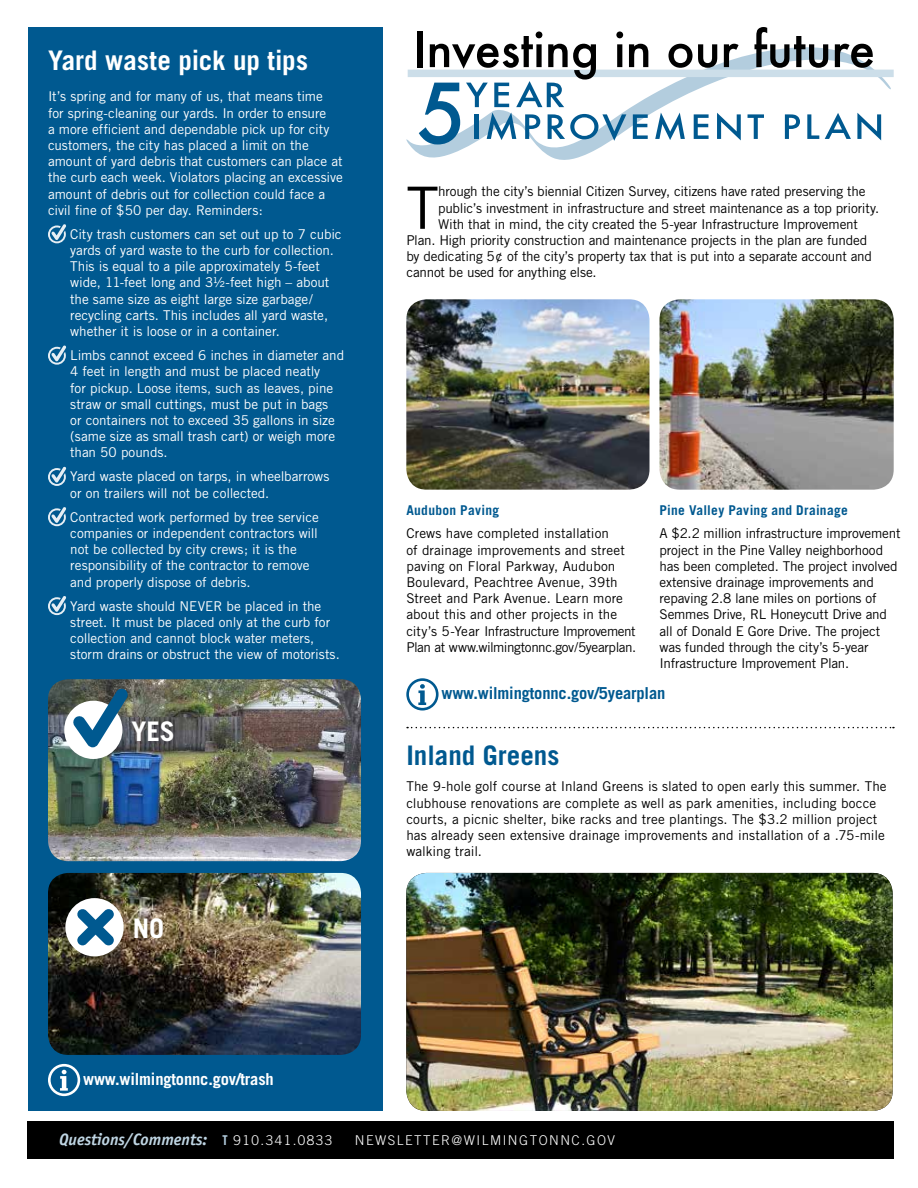
<style>
.page{position:relative;width:918px;height:1188px;background:#fff}
.page>*{position:absolute;margin:0;border:0;box-sizing:border-box;transform-origin:0 0}
.t1{font:58.35px "Trade Gothic";color:#000}
.t2{font:700 27px "Trade Gothic";color:#fff}
.t3{font:700 27px "Trade Gothic";color:#005990}
.t4{font:italic 700 16.5px "Officina San ITC";color:#bfd5e3}
.t5{font:700 16.5px "Trade Gothic";letter-spacing:-.01em;color:#005990}
.t6{font:700 16.5px "Trade Gothic";letter-spacing:-.01em;color:#fff}
.t7{font:13.5px/16.2px "Trade Gothic";letter-spacing:-.01em;color:#000}
.t8{font:13.5px/16.2px "Trade Gothic";letter-spacing:-.005em;color:#fff}
.t9{font:700 13.5px "Trade Gothic";letter-spacing:.02em;color:#005990}
.t10{font:300 13.5px "Trade Gothic";letter-spacing:.11em;color:#fff}
.s1{font-family:"Trade Gothic Bold Cond Twenty";font-weight:400;font-style:normal;font-size:13.5px;color:#b3cdde}
.s2{font-family:"Trade Gothic";font-weight:300;font-style:normal;font-size:13.5px;color:#fff}
</style>
<div class="page">
<div style="left:417px;top:31px;width:5px;height:36px;background:#000"></div>
<svg style="left:406px;top:46px;width:486px;height:114px"></svg>
<svg style="left:724px;top:44px;width:15px;height:23px"></svg>
<svg style="left:668px;top:44px;width:49px;height:24px"></svg>
<svg style="left:754px;top:27px;width:74px;height:41px"></svg>
<svg style="left:835px;top:44px;width:38px;height:24px"></svg>
<div style="left:408px;top:70px;width:486px;height:7px;background:#ccdee9"></div>
<svg style="left:419px;top:31px;width:229px;height:114px"></svg>
<div style="left:28px;top:27px;width:354px;height:1084px;background:#005990"></div>
<div style="left:27px;top:1121px;width:866px;height:38px;background:#000"></div>
<svg style="left:48px;top:224px;width:18px;height:19px"></svg>
<svg style="left:48px;top:346px;width:18px;height:19px"></svg>
<svg style="left:48px;top:467px;width:18px;height:19px"></svg>
<svg style="left:48px;top:507px;width:18px;height:19px"></svg>
<svg style="left:48px;top:596px;width:18px;height:19px"></svg>
<svg style="left:406px;top:678px;width:33px;height:33px"></svg>
<img style="left:48px;top:679px;width:313px;height:182px">
<img style="left:406px;top:299px;width:244px;height:191px">
<img style="left:48px;top:873px;width:313px;height:182px">
<svg style="left:48px;top:1064px;width:32px;height:32px"></svg>
<svg style="left:407px;top:727px;width:487px;height:1px"></svg>
<img style="left:406px;top:873px;width:487px;height:238px">
<div style="left:64px;top:701px;width:59px;height:58px;background:#fff;border-radius:50%"></div>
<svg style="left:72px;top:689px;width:56px;height:58px"></svg>
<div style="left:65px;top:898px;width:59px;height:58px;background:#fff;border-radius:50%"></div>
<svg style="left:77px;top:909px;width:37px;height:36px"></svg>
<img style="left:659px;top:299px;width:235px;height:191px">
<h2 class="t2" style="left:48px;top:44px;width:262px">Yard waste pick up tips</h2>
<p class="t8" style="left:48px;top:88px;width:296px">It’s spring and for many of us, that means time<br>for spring-cleaning our yards. In order to ensure<br>a more efficient and dependable pick up for city customers, the city has placed a limit on the amount of yard debris that customers can place at the curb each week. Violators placing an excessive amount of debris out for collection could face a civil fine of $50 per day. Reminders:</p>
<p class="t8" style="left:70px;top:226px;width:273px">City trash customers can set out up to 7 cubic yards of yard waste to the curb for collection.<br>This is equal to a pile approximately 5-feet wide, 11-feet long and 3½-feet high – about the same size as eight large size garbage/ recycling carts. This includes all yard waste, whether it is loose or in a container.</p>
<p class="t8" style="left:70px;top:347px;width:275px">Limbs cannot exceed 6 inches in diameter and 4 feet in length and must be placed neatly<br>for pickup. Loose items, such as leaves, pine straw or small cuttings, must be put in bags<br>or containers not to exceed 35 gallons in size (same size as small trash cart) or weigh more than 50 pounds.</p>
<p class="t8" style="left:70px;top:468px;width:261px">Yard waste placed on tarps, in wheelbarrows or on trailers will not be collected.</p>
<p class="t8" style="left:70px;top:509px;width:250px">Contracted work performed by tree service companies or independent contractors will not be collected by city crews; it is the responsibility of the contractor to remove and properly dispose of debris.</p>
<p class="t8" style="left:70px;top:598px;width:271px">Yard waste should NEVER be placed in the street. It must be placed only at the curb for collection and cannot block water meters, storm drains or obstruct the view of motorists.</p>
<h2 class="t2" style="left:131px;top:715px;width:45px">YES</h2>
<h2 class="t2" style="left:133px;top:912px;width:33px">NO</h2>
<p class="t6" style="left:83px;top:1069px;width:192px">www.wilmingtonnc.gov/trash</p>
<h1 class="t1" style="left:406px;top:173px;width:34px">T</h1>
<p class="t7" style="left:438px;top:183px;width:429px">hrough the city’s biennial Citizen Survey, citizens have rated preserving the</p>
<p class="t7" style="left:438px;top:200px;width:443px">public’s investment in infrastructure and street maintenance as a top priority.</p>
<p class="t7" style="left:438px;top:216px;width:421px">With that in mind, the city created the 5-year Infrastructure Improvement</p>
<p class="t7" style="left:406px;top:232px;width:462px">Plan. High priority construction and maintenance projects in the plan are funded</p>
<p class="t7" style="left:406px;top:248px;width:467px">by dedicating 5¢ of the city’s property tax that is put into a separate account and</p>
<p class="t7" style="left:406px;top:264px;width:192px">cannot be used for anything else.</p>
<p class="t9" style="left:406px;top:502px;width:95px">Audubon Paving</p>
<p class="t7" style="left:406px;top:525px;width:231px">Crews have completed installation<br>of drainage improvements and street paving on Floral Parkway, Audubon Boulevard, Peachtree Avenue, 39th Street and Park Avenue. Learn more about this and other projects in the city’s 5-Year Infrastructure Improvement Plan at www.wilmingtonnc.gov/5yearplan.</p>
<p class="t9" style="left:660px;top:502px;width:190px">Pine Valley Paving and Drainage</p>
<p class="t7" style="left:660px;top:525px;width:243px">A $2.2 million infrastructure improvement project in the Pine Valley neighborhood has been completed. The project involved extensive drainage improvements and repaving 2.8 lane miles on portions of Semmes Drive, RL Honeycutt Drive and all of Donald E Gore Drive. The project was funded through the city’s 5-year Infrastructure Improvement Plan.</p>
<p class="t5" style="left:442px;top:683px;width:225px">www.wilmingtonnc.gov/5yearplan</p>
<h2 class="t3" style="left:406px;top:739px;width:155px">Inland Greens</h2>
<p class="t7" style="left:406px;top:778px;width:482px">The 9-hole golf course at Inland Greens is slated to open early this summer. The clubhouse renovations are complete as well as park amenities, including bocce courts, a picnic shelter, bike racks and tree plantings. The $3.2 million project has already seen extensive drainage improvements and installation of a .75-mile walking trail.</p>
<p class="t4" style="left:59px;top:1129px;width:275px">Questions/Comments: <span class="s1">T</span> <span class="s2">910.341.0833</span></p>
<p class="t10" style="left:355px;top:1132px;width:262px">NEWSLETTER@WILMINGTONNC.GOV</p>
</div>
